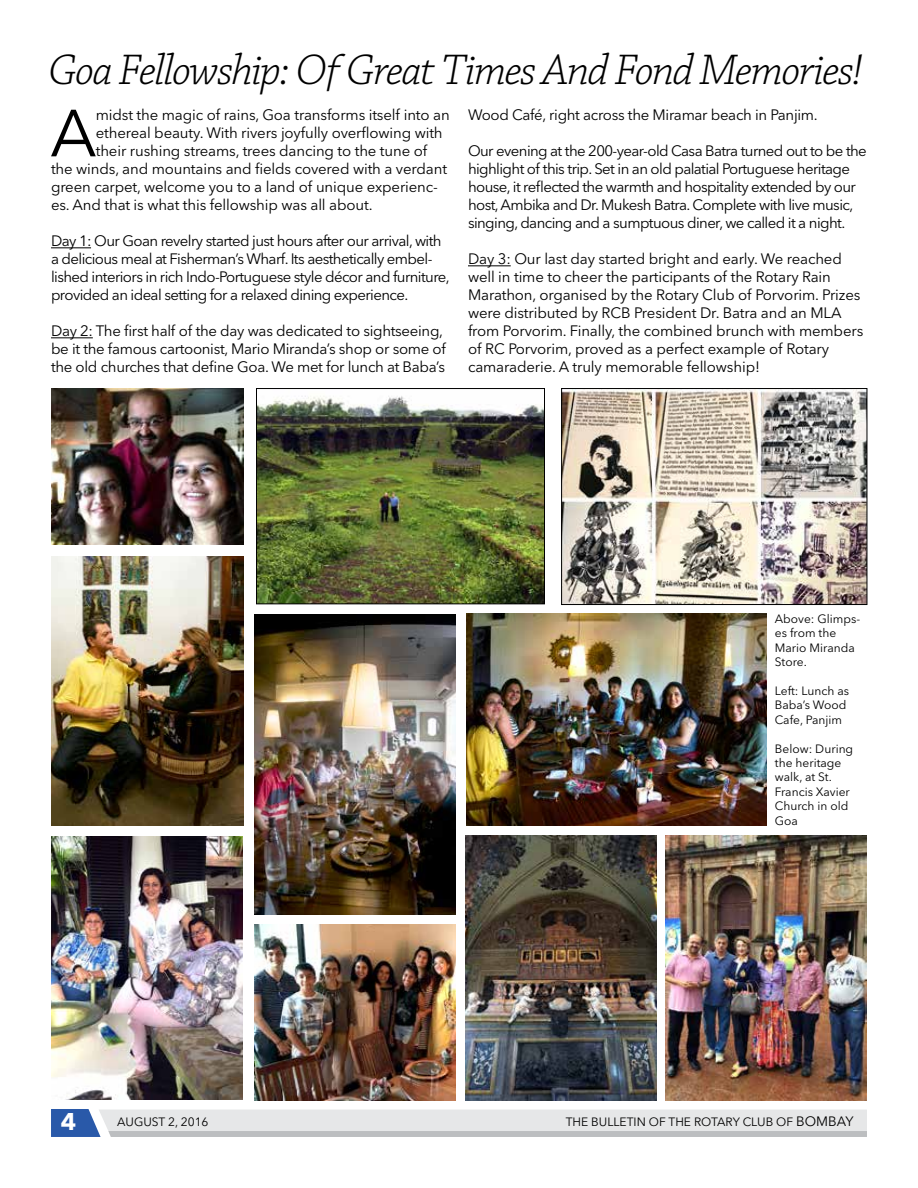
<style>
.page{position:relative;width:918px;height:1188px;background:#fff}
.page>*{position:absolute;margin:0;border:0;box-sizing:border-box;transform-origin:0 0}
.t1{font:65.85px "Avenir Next LT Pro";color:#000}
.t2{font:italic 300 45px "Chaparral Pro";letter-spacing:-.035em;color:#000}
.t3{font:700 24px "Avenir Next LT Pro";color:#fff}
.t4{font:15px/18px "Avenir Next LT Pro";letter-spacing:-.02em;color:#000}
.t5{font:15px/18px "Avenir Next LT Pro";letter-spacing:-.04em;color:#000}
.t6{font:12px/14.4px "Avenir Next LT Pro";color:#000}
.s1{font-size:13.5px}
</style>
<div class="page">
<svg style="left:51px;top:1109px;width:816px;height:28px;background:#d4d8dd"></svg>
<img style="left:51px;top:556px;width:193px;height:270px">
<img style="left:466px;top:613px;width:300px;height:212px">
<img style="left:254px;top:614px;width:202px;height:300px">
<img style="left:258px;top:396px;width:285px;height:206px">
<div style="left:256px;top:388px;width:289px;height:216px;border:1px solid #000"></div>
<img style="left:466px;top:836px;width:191px;height:264px">
<img style="left:51px;top:389px;width:193px;height:156px">
<img style="left:665px;top:836px;width:202px;height:264px">
<img style="left:51px;top:836px;width:192px;height:264px">
<img style="left:254px;top:925px;width:202px;height:175px">
<img style="left:563px;top:390px;width:302px;height:213px">
<div style="left:561px;top:388px;width:306px;height:217px;border:1px solid #000"></div>
<hr style="left:51px;top:247px;width:40px;height:1px;background:#000">
<hr style="left:51px;top:337px;width:42px;height:1px;background:#000">
<hr style="left:468px;top:265px;width:43px;height:1px;background:#000">
<h2 class="t2" style="left:48px;top:46px;width:816px">Goa Fellowship: Of Great Times And Fond Memories!</h2>
<h1 class="t1" style="left:50px;top:94px;width:48px">A</h1>
<p class="t4" style="left:96px;top:106px;width:355px">midst the magic of rains, Goa transforms itself into an</p>
<p class="t4" style="left:468px;top:106px;width:351px">Wood Café, right across the Miramar beach in Panjim.</p>
<p class="t5" style="left:468px;top:142px;width:400px">Our evening at the 200-year-old Casa Batra turned out to be the highlight of this trip. Set in an old palatial Portuguese heritage house, it reflected the warmth and hospitality extended by our host, Ambika and Dr. Mukesh Batra. Complete with live music, singing, dancing and a sumptuous diner, we called it a night.</p>
<p class="t4" style="left:468px;top:250px;width:397px">Day 3: Our last day started bright and early. We reached well in time to cheer the participants of the Rotary Rain Marathon, organised by the Rotary Club of Porvorim. Prizes were distributed by RCB President Dr. Batra and an MLA from Porvorim. Finally, the combined brunch with members of RC Porvorim, proved as a perfect example of Rotary camaraderie. A truly memorable fellowship!</p>
<p class="t4" style="left:96px;top:124px;width:348px">ethereal beauty. With rivers joyfully overflowing with</p>
<p class="t4" style="left:96px;top:142px;width:333px">their rushing streams, trees dancing to the tune of</p>
<p class="t4" style="left:51px;top:160px;width:398px">the winds, and mountains and fields covered with a verdant</p>
<p class="t4" style="left:51px;top:178px;width:388px">green carpet, welcome you to a land of unique experienc-</p>
<p class="t4" style="left:51px;top:196px;width:323px">es. And that is what this fellowship was all about.</p>
<p class="t5" style="left:51px;top:232px;width:400px">Day 1: Our Goan revelry started just hours after our arrival, with a delicious meal at Fisherman’s Wharf. Its aesthetically embel&shy;lished interiors in rich Indo-Portuguese style décor and furniture, provided an ideal setting for a relaxed dining experience.</p>
<p class="t4" style="left:51px;top:322px;width:396px">Day 2: The first half of the day was dedicated to sightseeing, be it the famous cartoonist, Mario Miranda’s shop or some of the old churches that define Goa. We met for lunch at Baba’s</p>
<p class="t6" style="left:775px;top:611px;width:87px">Above: Glimps&shy;es from the<br>Mario Miranda<br>Store.</p>
<p class="t6" style="left:775px;top:683px;width:76px">Left: Lunch as<br>Baba’s Wood<br>Cafe, Panjim</p>
<p class="t6" style="left:775px;top:741px;width:80px">Below: During the heritage walk, at St.<br>Francis Xavier<br>Church in old<br>Goa</p>
<h3 class="t3" style="left:61px;top:1107px;width:17px">4</h3>
<p class="t6" style="left:117px;top:1115px;width:93px">August 2, 2016</p>
<p class="t6" style="left:566px;top:1115px;width:289px">The Bulletin of the Rotary Club of <span class="s1">Bombay</span></p>
</div>
